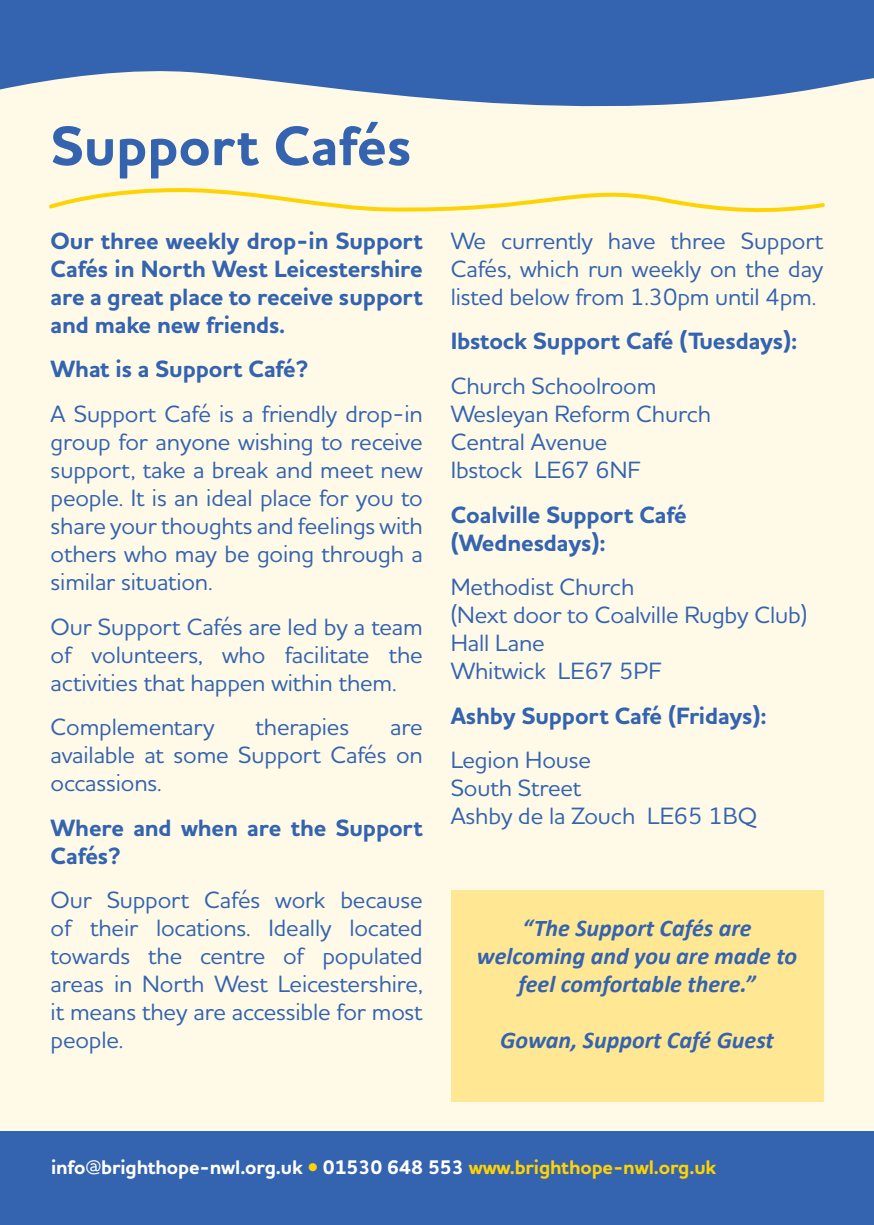
<style>
.page{position:relative;width:874px;height:1225px;background:#fff}
.page>*{position:absolute;margin:0;border:0;box-sizing:border-box;transform-origin:0 0}
.t1{font:700 56.8px "Houschka Pro";color:#3463af}
.t2{font:500 24px/28px "Houschka Pro";letter-spacing:-.005em;color:#3463af;text-align:justify}
.t3{font:700 24px/28px "Houschka Pro";letter-spacing:-.005em;color:#3463af}
.t4{font:italic 700 24px/28px "Calibri";color:#3463af;text-align:center}
.t5{font:700 20px "Houschka Pro";letter-spacing:-.005em;color:#fff}
.s1{font-weight:500;color:#fed304}
.s2{color:#fed304}
</style>
<div class="page">
<div style="left:0;top:31px;width:873px;height:1132px;background:#fefae7"></div>
<div style="left:0;top:1131px;width:873px;height:94px;background:#3463af"></div>
<svg style="left:0;top:0;width:873px;height:107px;background:#537ab7"></svg>
<svg style="left:49px;top:188px;width:776px;height:25px"></svg>
<div style="left:450px;top:890px;width:372px;height:211px;background:#ffe794"></div>
<p class="t1" style="left:51px;top:109px;width:361px">Support Cafés</p>
<p class="t3" style="left:51px;top:227px;width:373px;text-align:justify">Our three weekly drop-in Support Cafés in North West Leicestershire are a great place to receive support and make new friends.</p>
<p class="t3" style="left:51px;top:356px;width:259px">What is a Support Café?</p>
<p class="t2" style="left:51px;top:399px;width:373px">A Support Café is a friendly drop-in group for anyone wishing to receive support, take a break and meet new people. It is an ideal place for you to share your thoughts and feelings with others who may be going through a similar situation.</p>
<p class="t2" style="left:51px;top:612px;width:373px">Our Support Cafés are led by a team of volunteers, who facilitate the activities that happen within them.</p>
<p class="t2" style="left:51px;top:712px;width:165px">Complementary</p>
<p class="t2" style="left:255px;top:712px;width:95px">therapies</p>
<p class="t2" style="left:51px;top:712px;width:373px;text-indent:339px">are available at some Support Cafés on occassions.</p>
<p class="t3" style="left:51px;top:814px;width:373px">Where and when are the Support<br>Cafés?</p>
<p class="t2" style="left:51px;top:885px;width:373px">Our Support Cafés work because of their locations. Ideally located towards the centre of populated areas in North West Leicestershire, it means they are accessible for most people.</p>
<p class="t2" style="left:450px;top:226px;width:374px">We currently have three Support Cafés, which run weekly on the day listed below from 1.30pm until 4pm.</p>
<p class="t3" style="left:450px;top:328px;width:348px">Ibstock Support Café (Tuesdays):</p>
<p class="t2" style="left:450px;top:371px;width:262px;text-align:left">Church Schoolroom<br>Wesleyan Reform Church<br>Central Avenue<br>Ibstock LE67 6NF</p>
<p class="t3" style="left:450px;top:501px;width:237px">Coalville Support Café (Wednesdays):</p>
<p class="t2" style="left:450px;top:572px;width:358px;text-align:left">Methodist Church<br>(Next door to Coalville Rugby Club)<br>Hall Lane<br>Whitwick LE67 5PF</p>
<p class="t3" style="left:450px;top:702px;width:317px">Ashby Support Café (Fridays):</p>
<p class="t2" style="left:450px;top:745px;width:308px;text-align:left">Legion House<br>South Street<br>Ashby de la Zouch LE65 1BQ</p>
<p class="t4" style="left:476px;top:913px;width:322px">“The Support Cafés are welcoming and you are made to feel comfortable there.”</p>
<p class="t4" style="left:500px;top:1025px;width:275px">Gowan, Support Café Guest</p>
<p class="t5" style="left:51px;top:1153px;width:666px">info@brighthope-nwl.org.uk <span class="s1">•</span> 01530 648 553 <span class="s2">www.brighthope-nwl.org.uk</span></p>
</div>
